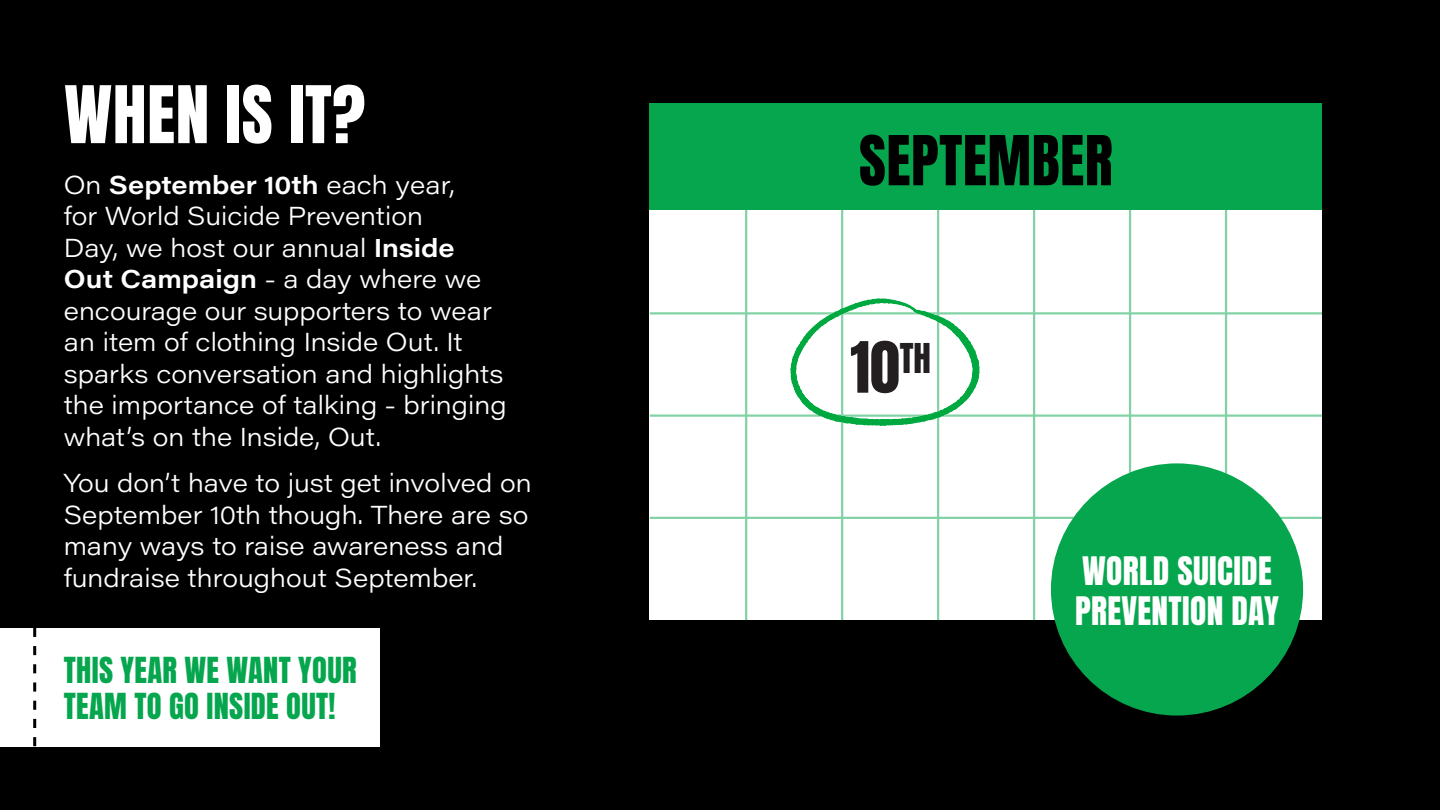
<style>
.page{position:relative;width:1440px;height:810px;background:#000}
.page>*{position:absolute;margin:0;border:0;box-sizing:border-box;transform-origin:0 0}
.t1{font:67.5px "Anton";letter-spacing:.01em;color:#fff}
.t2{font:60px "Anton";color:#231f20}
.t3{font:58.5px "Anton";letter-spacing:.01em;color:#000}
.t4{font:33.45px/40.1px "Anton";letter-spacing:.01em;color:#fff}
.t5{font:30.53px/36.1px "Anton";letter-spacing:.01em;color:#05a64d}
.t6{font:300 25.5px/31.5px "Acumin Pro Wide";color:#fff}
.s1{font-weight:600}
</style>
<div class="page">
<div style="left:650px;top:103px;width:672px;height:517px;background:#fff"></div>
<div style="left:650px;top:103px;width:672px;height:107px;background:#05a64d"></div>
<hr style="left:745px;top:210px;width:2px;height:410px;background:#05a64d">
<hr style="left:937px;top:210px;width:2px;height:410px;background:#05a64d">
<hr style="left:650px;top:517px;width:672px;height:2px;background:#05a64d">
<hr style="left:1129px;top:210px;width:2px;height:410px;background:#05a64d">
<hr style="left:650px;top:312px;width:672px;height:3px;background:#05a64d">
<hr style="left:841px;top:210px;width:2px;height:410px;background:#05a64d">
<hr style="left:1033px;top:210px;width:2px;height:410px;background:#05a64d">
<hr style="left:650px;top:414px;width:672px;height:3px;background:#05a64d">
<hr style="left:1225px;top:210px;width:2px;height:410px;background:#05a64d">
<img style="left:790px;top:298px;width:189px;height:127px">
<div style="left:1051px;top:463px;width:252px;height:253px;background:#05a64d;border-radius:50%"></div>
<div style="left:0;top:628px;width:380px;height:118px;background:#fff"></div>
<svg style="left:33px;top:628px;width:3px;height:118px"></svg>
<p class="t1" style="left:64px;top:80px;width:303px">WHEN IS IT?</p>
<p class="t6" style="left:64px;top:168px;width:444px">On <span class="s1">September 10th</span> each year,<br>for World Suicide Prevention<br>Day, we host our annual <span class="s1">Inside<br>Out Campaign</span> - a day where we encourage our supporters to wear an item of clothing Inside Out. It sparks conversation and highlights the importance of talking - bringing what’s on the Inside, Out.</p>
<p class="t6" style="left:64px;top:466px;width:470px">You don’t have to just get involved on September 10th though. There are so many ways to raise awareness and fundraise throughout September.</p>
<p class="t5" style="left:64px;top:655px;width:294px">THIS YEAR WE WANT YOUR<br>TEAM TO GO INSIDE OUT!</p>
<p class="t3" style="left:859px;top:131px;width:255px">SEPTEMBER</p>
<p class="t2" style="left:850px;top:337px;width:82px">10<sup>TH</sup></p>
<p class="t4" style="left:1075px;top:553px;width:205px">WORLD SUICIDE<br>PREVENTION DAY</p>
</div>
